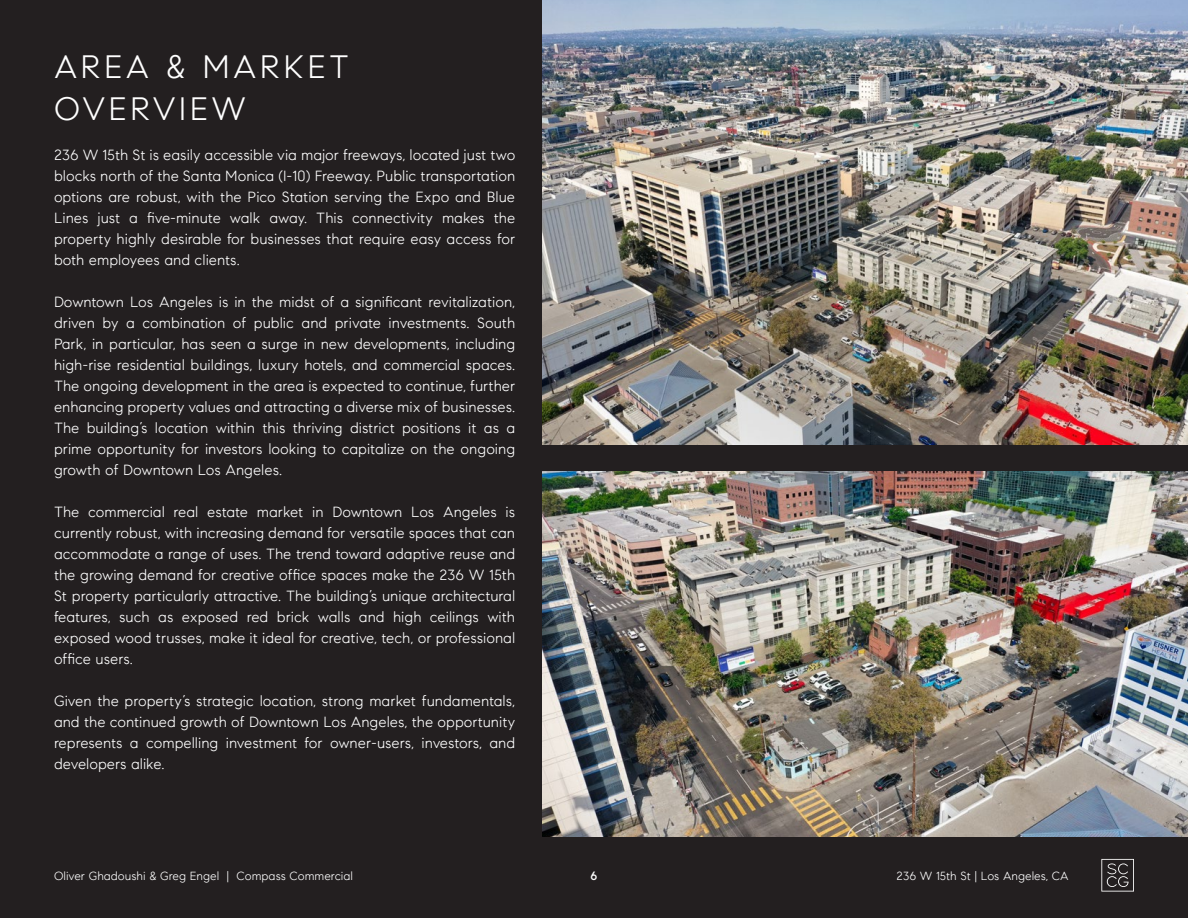
<style>
.page{position:relative;width:1188px;height:918px;background:#231f20}
.page>*{position:absolute;margin:0;border:0;box-sizing:border-box;transform-origin:0 0}
.t1{font:300 33px "Compass Sans";letter-spacing:.1em;color:#fff}
.t2{font:300 15px/21px "Compass Sans";color:#fff;text-align:justify}
.t3{font:300 12px "Compass Sans";color:#fff}
.t4{font:500 12px "Compass Sans";color:#fff}
</style>
<div class="page">
<svg style="left:1101px;top:859px;width:33px;height:33px"></svg>
<img style="left:542px;top:0;width:646px;height:445px">
<img style="left:542px;top:472px;width:646px;height:365px">
<p class="t1" style="left:54px;top:47px;width:297px">AREA &amp; MARKET</p>
<p class="t1" style="left:54px;top:89px;width:194px">OVERVIEW</p>
<p class="t2" style="left:54px;top:144px;width:463px">236 W 15th St is easily accessible via major freeways, located just two blocks north of the Santa Monica (I-10) Freeway. Public transportation options are robust, with the Pico Station serving the Expo and Blue Lines just a five-minute walk away. This connectivity makes the property highly desirable for businesses that require easy access for both employees and clients.</p>
<p class="t2" style="left:54px;top:291px;width:463px">Downtown Los Angeles is in the midst of a significant revitalization, driven by a combination of public and private investments. South Park, in particular, has seen a surge in new developments, including high-rise residential buildings, luxury hotels, and commercial spaces.<br>The ongoing development in the area is expected to continue, further enhancing property values and attracting a diverse mix of businesses.<br>The building’s location within this thriving district positions it as a prime opportunity for investors looking to capitalize on the ongoing growth of Downtown Los Angeles.</p>
<p class="t2" style="left:54px;top:501px;width:463px">The commercial real estate market in Downtown Los Angeles is currently robust, with increasing demand for versatile spaces that can accommodate a range of uses. The trend toward adaptive reuse and the growing demand for creative office spaces make the 236 W 15th St property particularly attractive. The building’s unique architectural features, such as exposed red brick walls and high ceilings with exposed wood trusses, make it ideal for creative, tech, or professional office users.</p>
<p class="t2" style="left:54px;top:690px;width:463px">Given the property’s strategic location, strong market fundamentals, and the continued growth of Downtown Los Angeles, the opportunity represents a compelling investment for owner-users, investors, and developers alike.</p>
<p class="t3" style="left:54px;top:868px;width:301px">Oliver Ghadoushi &amp; Greg Engel | Compass Commercial</p>
<p class="t4" style="left:591px;top:868px;width:8px">6</p>
<p class="t3" style="left:897px;top:868px;width:174px">236 W 15th St | Los Angeles, CA</p>
</div>
